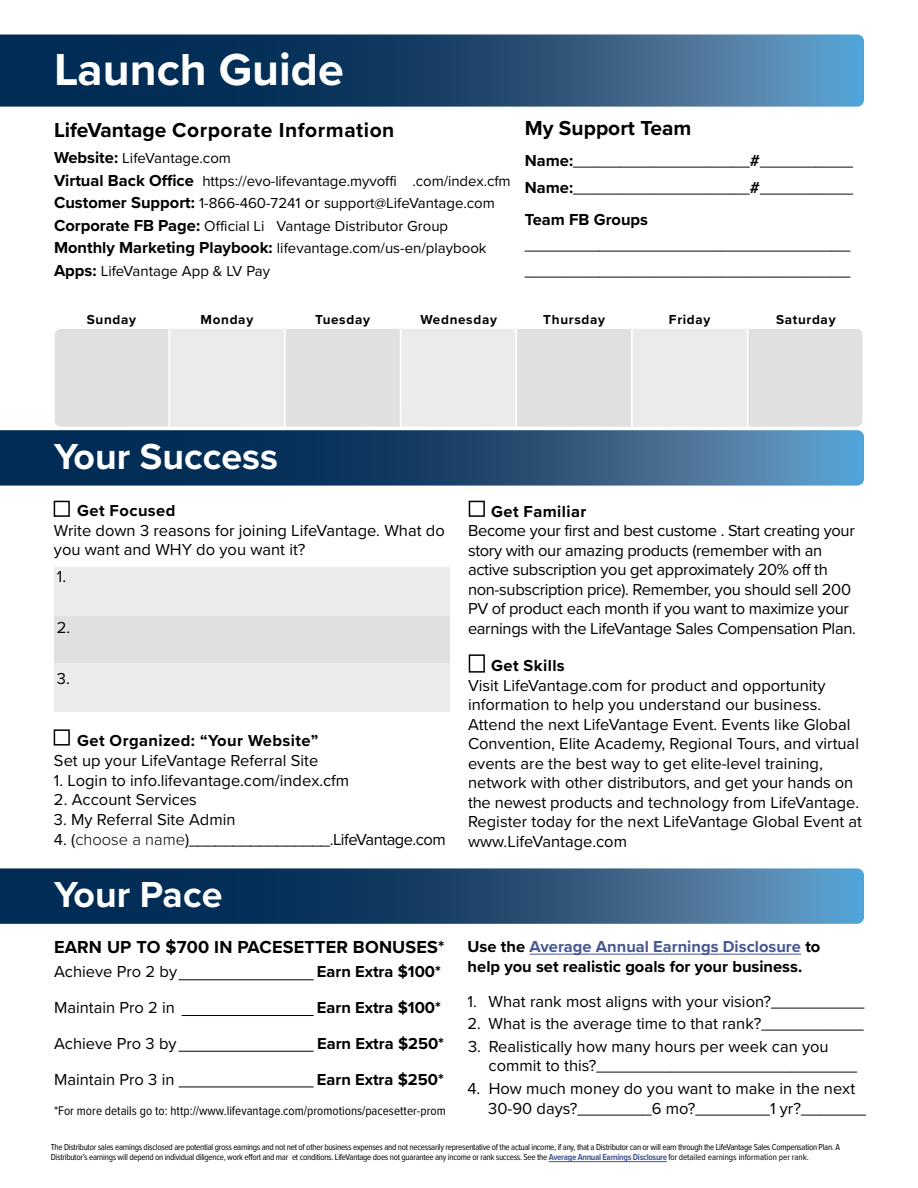
<style>
.page{position:relative;width:918px;height:1188px;background:#fff}
.page>*{position:absolute;margin:0;border:0;box-sizing:border-box;transform-origin:0 0}
.t1{font:700 46.5px "Proxima Nova";color:#fff}
.t2{font:700 37.5px "Proxima Nova";color:#fff}
.t3{font:700 21px "Proxima Nova";letter-spacing:.025em;color:#000}
.t4{font:700 21px "Proxima Nova";color:#000}
.t5{font:700 18px "Proxima Nova";letter-spacing:.01em;color:#000}
.t6{font:16.5px/19.5px "Proxima Nova";color:#000}
.t7{font:16.5px/19.5px "Proxima Nova";letter-spacing:-.02em;color:#000}
.t8{font:700 16.5px/19.8px "Proxima Nova";color:#000}
.t9{font:700 16.5px "Proxima Nova";letter-spacing:.025em;color:#000}
.t10{font:16.5px "Proxima Nova";letter-spacing:-.03em;color:#000}
.t11{font:15px/22.5px "Proxima Nova";color:#000}
.t12{font:700 13.5px "Proxima Nova";letter-spacing:.05em;color:#000}
.t13{font:13.05px "Proxima Nova Cond";color:#000}
.t14{font:9px/10.8px "Proxima Nova Cond";letter-spacing:-.03em;color:#000}
.s1{font-weight:700;font-size:16.5px}
.s2{font-size:16.5px}
.s3{font-weight:700}
.s4{font-weight:300}
.s5{color:#465792}
.s6{font-weight:700;color:#465792}
</style>
<div class="page">
<svg style="left:0;top:34px;width:864px;height:73px;background:#255077"></svg>
<div style="left:55px;top:329px;width:114px;height:98px;background:#e0e0e0"></div>
<div style="left:169px;top:327px;width:117px;height:101px;background:#ebebeb;border:2px solid #fff"></div>
<div style="left:284px;top:327px;width:117px;height:101px;background:#e0e0e0;border:2px solid #fff"></div>
<div style="left:400px;top:327px;width:117px;height:101px;background:#ebebeb;border:2px solid #fff"></div>
<div style="left:516px;top:327px;width:117px;height:101px;background:#e0e0e0;border:2px solid #fff"></div>
<div style="left:631px;top:327px;width:117px;height:101px;background:#ebebeb;border:2px solid #fff"></div>
<svg style="left:746px;top:327px;width:117px;height:101px;background:#e1e1e1"></svg>
<svg style="left:0;top:430px;width:864px;height:56px;background:#244f76"></svg>
<div style="left:54px;top:615px;width:396px;height:48px;background:#e0e0e0"></div>
<div style="left:54px;top:663px;width:396px;height:49px;background:#ebebeb"></div>
<div style="left:54px;top:567px;width:396px;height:49px;background:#ebebeb"></div>
<svg style="left:0;top:868px;width:864px;height:56px;background:#245076"></svg>
<hr style="left:179px;top:979px;width:135px;height:1px;background:#000">
<hr style="left:182px;top:1015px;width:132px;height:1px;background:#000">
<hr style="left:179px;top:1051px;width:135px;height:1px;background:#000">
<hr style="left:179px;top:1087px;width:135px;height:1px;background:#000">
<div style="left:54px;top:501px;width:16px;height:16px;border:2px solid #000"></div>
<div style="left:469px;top:501px;width:16px;height:16px;border:2px solid #000"></div>
<div style="left:54px;top:729px;width:16px;height:17px;border:2px solid #000"></div>
<div style="left:469px;top:654px;width:16px;height:19px;border:2px solid #000"></div>
<hr style="left:529px;top:954px;width:272px;height:1px;background:#465792">
<hr style="left:549px;top:1161px;width:118px;height:1px;background:#465792">
<h1 class="t1" style="left:54px;top:35px;width:291px">Launch Guide</h1>
<p class="t3" style="left:54px;top:114px;width:342px">LifeVantage Corporate Information</p>
<p class="t4" style="left:525px;top:112px;width:168px">My Support Team</p>
<p class="t11" style="left:54px;top:146px;width:458px"><span class="s1">Website:</span> LifeVantage.com<br><span class="s1">Virtual Back Office</span> https://evo-lifevantage.myvoffi .com/index.cfm <span class="s1">Customer Support:</span> 1-866-460-7241 <span class="s2">or</span> support@LifeVantage.com <span class="s1">Corporate FB Page:</span> Official Li Vantage Distributor Group <span class="s1">Monthly Marketing Playbook:</span> lifevantage.com/us-en/playbook <span class="s1">Apps:</span> LifeVantage App &amp; LV Pay</p>
<p class="t6" style="left:525px;top:146px;width:330px;line-height:27px"><span class="s3">Name:</span>___________________<span class="s3">#</span>__________<br><span class="s3">Name:</span>___________________<span class="s3">#</span>__________</p>
<p class="t8" style="left:525px;top:209px;width:125px">Team FB Groups</p>
<p class="t6" style="left:525px;top:231px;width:327px;line-height:25.5px">___________________________________ ___________________________________</p>
<p class="t12" style="left:87px;top:310px;width:51px">Sunday</p>
<p class="t12" style="left:201px;top:310px;width:54px">Monday</p>
<p class="t12" style="left:315px;top:310px;width:56px">Tuesday</p>
<p class="t12" style="left:420px;top:310px;width:78px">Wednesday</p>
<p class="t12" style="left:543px;top:310px;width:63px">Thursday</p>
<p class="t12" style="left:669px;top:310px;width:43px">Friday</p>
<p class="t12" style="left:776px;top:310px;width:61px">Saturday</p>
<h2 class="t2" style="left:54px;top:429px;width:226px">Your Success</h2>
<p class="t9" style="left:77px;top:499px;width:100px">Get Focused</p>
<p class="t6" style="left:54px;top:520px;width:392px">Write down 3 reasons for joining LifeVantage. What do you want and WHY do you want it?</p>
<p class="t6" style="left:57px;top:566px;width:11px">1.</p>
<p class="t6" style="left:57px;top:617px;width:15px">2.</p>
<p class="t6" style="left:57px;top:668px;width:14px">3.</p>
<p class="t9" style="left:77px;top:728px;width:243px">Get Organized: “Your Website”</p>
<p class="t6" style="left:54px;top:750px;width:266px">Set up your LifeVantage Referral Site</p>
<p class="t6" style="left:54px;top:770px;width:297px">1. Login to info.lifevantage.com/index.cfm</p>
<p class="t6" style="left:54px;top:789px;width:145px">2. Account Services</p>
<p class="t6" style="left:54px;top:809px;width:183px">3. My Referral Site Admin</p>
<p class="t10" style="left:54px;top:827px;width:393px">4. (<span class="s4">choose a name</span>)________________.LifeVantage.com</p>
<h2 class="t2" style="left:54px;top:867px;width:170px">Your Pace</h2>
<p class="t5" style="left:54px;top:933px;width:392px">EARN UP TO $700 IN PACESETTER BONUSES*</p>
<p class="t6" style="left:54px;top:961px;width:125px">Achieve Pro 2 by</p>
<p class="t8" style="left:317px;top:961px;width:126px">Earn Extra $100*</p>
<p class="t6" style="left:54px;top:997px;width:123px">Maintain Pro 2 in</p>
<p class="t8" style="left:317px;top:997px;width:126px">Earn Extra $100*</p>
<p class="t6" style="left:54px;top:1033px;width:124px">Achieve Pro 3 by</p>
<p class="t8" style="left:317px;top:1033px;width:129px">Earn Extra $250*</p>
<p class="t6" style="left:54px;top:1069px;width:122px">Maintain Pro 3 in</p>
<p class="t8" style="left:317px;top:1069px;width:129px">Earn Extra $250*</p>
<p class="t13" style="left:54px;top:1104px;width:393px">*For more details go to: http://www.lifevantage.com/promotions/pacesetter-prom</p>
<p class="t9" style="left:491px;top:499px;width:97px">Get Familiar</p>
<p class="t7" style="left:468px;top:520px;width:389px">Become your first and best custome . Start creating your story with our amazing products (remember with an active subscription you get approximately 20% off th non-subscription price). Remember, you should sell 200<br>PV of product each month if you want to maximize your earnings with the LifeVantage Sales Compensation Plan.</p>
<p class="t9" style="left:491px;top:654px;width:75px">Get Skills</p>
<p class="t6" style="left:468px;top:675px;width:396px">Visit LifeVantage.com for product and opportunity information to help you understand our business.<br>Attend the next LifeVantage Event. Events like Global Convention, Elite Academy, Regional Tours, and virtual events are the best way to get elite-level training, network with other distributors, and get your hands on the newest products and technology from LifeVantage.<br>Register today for the next LifeVantage Global Event at www.LifeVantage.com</p>
<p class="t8" style="left:468px;top:936px;width:354px">Use the <span class="s5">Average Annual Earnings Disclosure</span> to help you set realistic goals for your business.</p>
<p class="t6" style="left:468px;top:991px;width:398px">1. What rank most aligns with your vision?__________</p>
<p class="t6" style="left:467px;top:1013px;width:398px">2. What is the average time to that rank?___________</p>
<p class="t6" style="left:489px;top:1036px;width:370px;text-indent:-21px">3. Realistically how many hours per week can you commit to this?____________________________</p>
<p class="t6" style="left:488px;top:1078px;width:379px;text-indent:-21px">4. How much money do you want to make in the next<br>30-90 days?________6 mo?________1 yr?_______</p>
<p class="t14" style="left:51px;top:1142px;width:791px">The Distributor sales earnings disclosed are potential gross earnings and not net of other business expenses and not necessarily representative of the actual income, if any, that a Distributor can or will earn through the LifeVantage Sales Compensation Plan. A<br>Distributor’s earnings will depend on individual diligence, work effort and mar et conditions. LifeVantage does not guarantee any income or rank success. See the <span class="s6">Average Annual Earnings Disclosure</span> for detailed earnings information per rank.</p>
</div>
